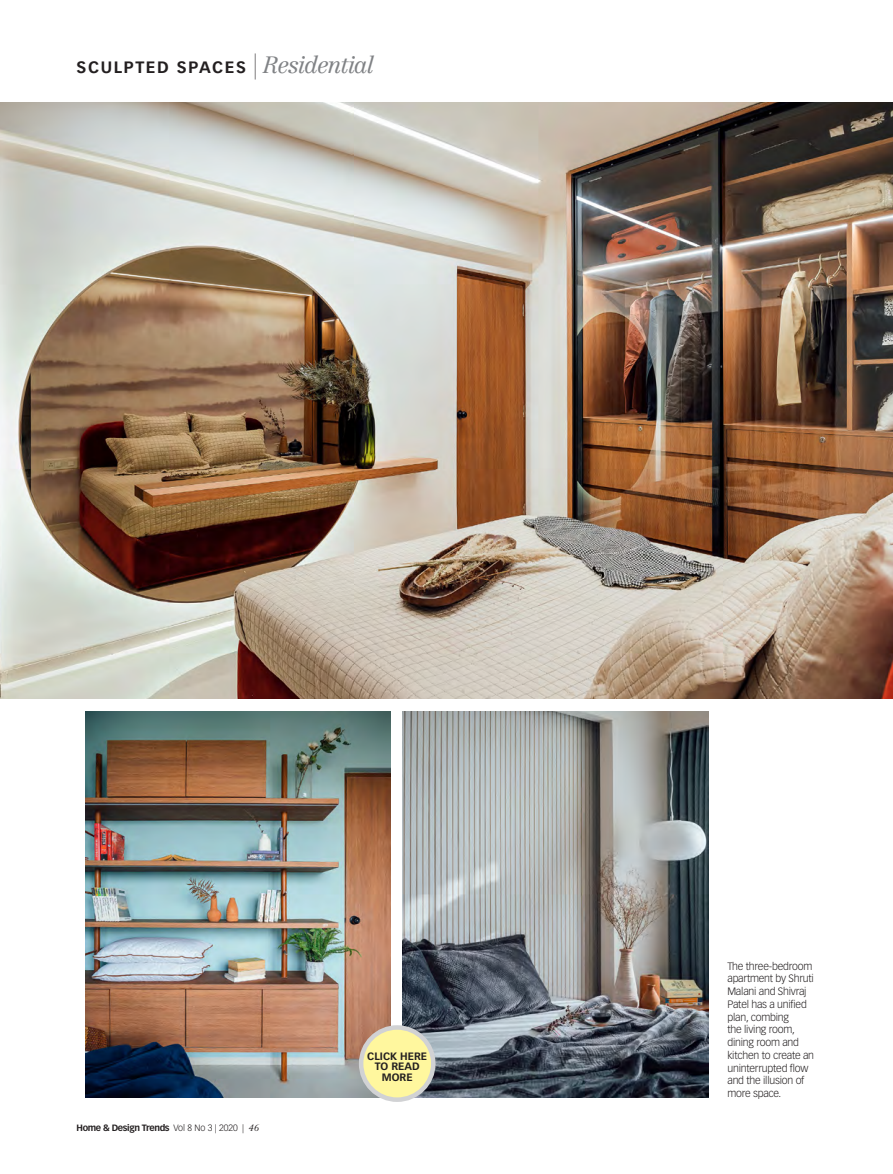
<style>
.page{position:relative;width:893px;height:1174px;background:#fff}
.page>*{position:absolute;margin:0;border:0;box-sizing:border-box;transform-origin:0 0}
.t1{font:700 16.2px "Vectora LT Std";letter-spacing:.1em;color:#231f20}
.t2{font:300 10.5px/12.8px "Vectora LT Std";letter-spacing:-.02em;color:#231f20}
.t3{font:700 10.5px/10.5px "Vectora LT Std";color:#231f20;text-align:center}
.t4{font:700 9px "Vectora LT Std";letter-spacing:-.04em;color:#231f20}
.s1{font-family:"Didot LT Std Headline";font-weight:400;font-size:25.95px}
.s2{font-family:"Centennial LT Std";font-weight:300;font-style:italic;font-size:23.25px;color:#808285}
.s3{font-weight:300}
.s4{font-family:"Centennial LT Std";font-weight:300;font-style:italic}
</style>
<div class="page">
<img style="left:0;top:102px;width:893px;height:597px">
<img style="left:86px;top:711px;width:304px;height:386px">
<img style="left:402px;top:711px;width:306px;height:386px">
<div style="left:361px;top:1027px;width:72px;height:72px;background:#fff79e;border-radius:50%"></div>
<div style="left:359px;top:1025px;width:77px;height:77px;border:4px solid #d1d2d4;border-radius:50%"></div>
<h1 class="t1" style="left:77px;top:57px;width:299px">SCULPTED SPACES <span class="s1">|</span> <span class="s2">Residential</span></h1>
<p class="t4" style="left:77px;top:1122px;width:184px">Home &amp; Design Trends <span class="s3">Vol 8 No 3 | 2020 |</span> <span class="s4">46</span></p>
<p class="t3" style="left:367px;top:1050px;width:61px">CLICK HERE<br>TO READ<br>MORE</p>
<p class="t2" style="left:727px;top:959px;width:88px">The three-bedroom apartment by Shruti<br>Malani and Shivraj<br>Patel has a unified plan, combing<br>the living room, dining room and kitchen to create an uninterrupted flow and the illusion of more space.</p>
</div>
